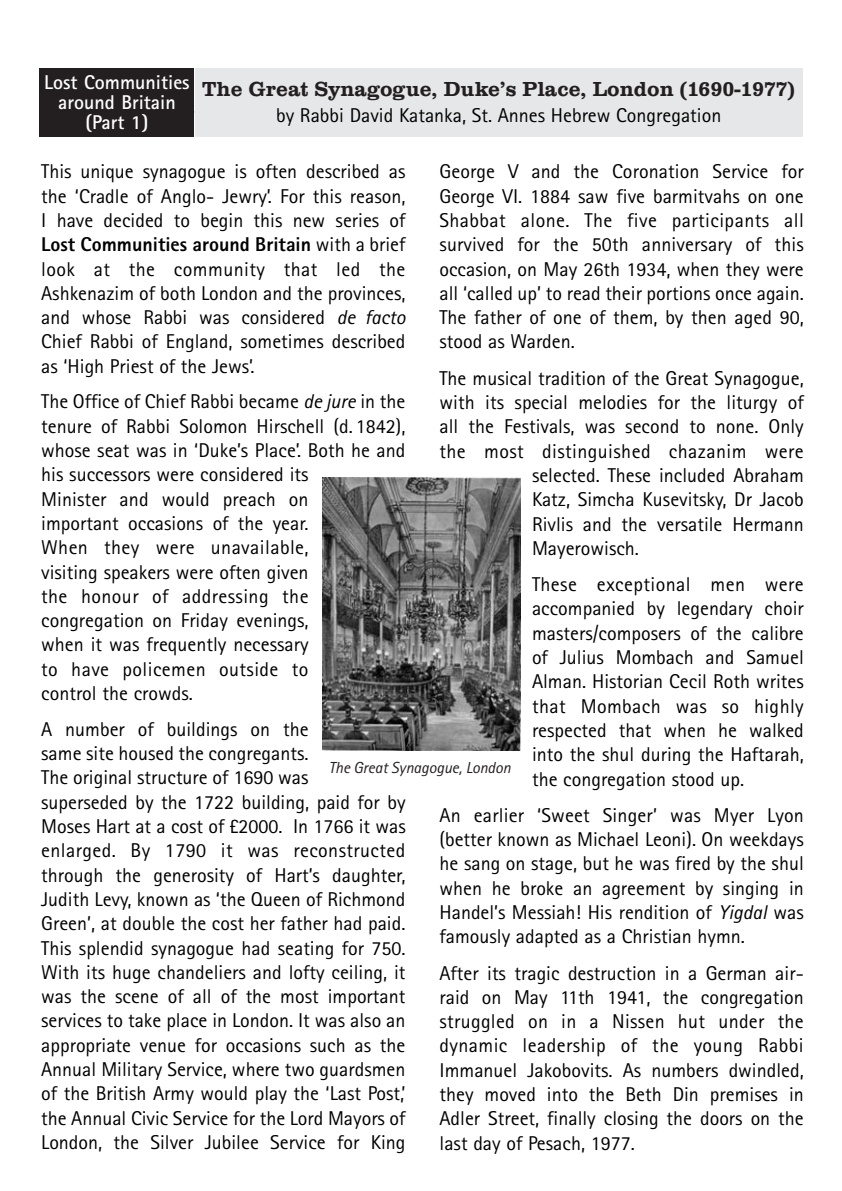
<style>
.page{position:relative;width:842px;height:1191px;background:#fff}
.page>*{position:absolute;margin:0;border:0;box-sizing:border-box;transform-origin:0 0}
.t1{font:700 21px "Clarendon T";color:#231f20}
.t2{font:20px/24.4px "Rotis Sans Serif";color:#000;text-align:justify}
.t3{font:700 20px/20px "Rotis Sans Serif";color:#fff;text-align:center}
.t4{font:20px "Rotis Sans Serif";letter-spacing:.02em;color:#000}
.t5{font:italic 16px "Rotis Sans Serif";letter-spacing:-.005em;color:#231f20}
.s1{font-style:italic}
.s2{font-weight:800}
</style>
<div class="page">
<img style="left:322px;top:478px;width:198px;height:272px">
<div style="left:195px;top:68px;width:607px;height:68px;background:#e6e7e8"></div>
<div style="left:40px;top:68px;width:154px;height:68px;background:#231f20"></div>
<p class="t3" style="left:44px;top:74px;width:147px">Lost Communities around Britain (Part 1)</p>
<p class="t1" style="left:202px;top:82px;width:594px">The Great Synagogue, Duke’s Place, London (1690-1977)</p>
<p class="t2" style="left:276px;top:105px;width:447px">by Rabbi David Katanka, St. Annes Hebrew Congregation</p>
<p class="t2" style="left:439px;top:161px;width:366px">George V and the Coronation Service for George VI. 1884 saw five barmitvahs on one Shabbat alone. The five participants all survived for the 50th anniversary of this occasion, on May 26th 1934, when they were all ‘called up’ to read their portions once again.<br>The father of one of them, by then aged 90, stood as Warden.</p>
<p class="t2" style="left:439px;top:367px;width:366px">The musical tradition of the Great Synagogue,</p>
<p class="t2" style="left:439px;top:392px;width:366px">with its special melodies for the liturgy of</p>
<p class="t2" style="left:439px;top:416px;width:366px">all the Festivals, was second to none. Only</p>
<p class="t4" style="left:439px;top:444px;width:366px">the most distinguished chazanim were</p>
<p class="t2" style="left:532px;top:465px;width:273px">selected. These included Abraham</p>
<p class="t2" style="left:532px;top:489px;width:273px">Katz, Simcha Kusevitsky, Dr Jacob</p>
<p class="t2" style="left:532px;top:513px;width:273px">Rivlis and the versatile Hermann</p>
<p class="t2" style="left:532px;top:538px;width:108px">Mayerowisch.</p>
<p class="t2" style="left:532px;top:574px;width:273px">These exceptional men were accompanied by legendary choir masters/composers of the calibre of Julius Mombach and Samuel Alman. Historian Cecil Roth writes that Mombach was so highly respected that when he walked into the shul during the Haftarah, the congregation stood up.</p>
<p class="t2" style="left:439px;top:804px;width:366px">An earlier ‘Sweet Singer’ was Myer Lyon (better known as Michael Leoni). On weekdays he sang on stage, but he was fired by the shul when he broke an agreement by singing in Handel’s Messiah! His rendition of <span class="s1">Yigdal</span> was famously adapted as a Christian hymn.</p>
<p class="t2" style="left:439px;top:962px;width:366px">After its tragic destruction in a German air&shy;raid on May 11th 1941, the congregation struggled on in a Nissen hut under the dynamic leadership of the young Rabbi Immanuel Jakobovits. As numbers dwindled, they moved into the Beth Din premises in Adler Street, finally closing the doors on the last day of Pesach, 1977.</p>
<p class="t2" style="left:41px;top:161px;width:366px">This unique synagogue is often described as the ‘Cradle of Anglo- Jewry’. For this reason, I have decided to begin this new series of <span class="s2">Lost Communities around Britain</span> with a brief look at the community that led the Ashkenazim of both London and the provinces, and whose Rabbi was considered <span class="s1">de facto </span>Chief Rabbi of England, sometimes described as ‘High Priest of the Jews’.</p>
<p class="t2" style="left:41px;top:391px;width:366px;text-align:left">The Office of Chief Rabbi became <span class="s1">de jure</span> in the tenure of Rabbi Solomon Hirschell (d. 1842), whose seat was in ‘Duke’s Place’. Both he and his successors were considered its<br>Minister and would preach on<br>important occasions of the year.<br>When they were unavailable,<br>visiting speakers were often given<br>the honour of addressing the congregation on Friday evenings,<br>when it was frequently necessary<br>to have policemen outside to<br>control the crowds.</p>
<p class="t2" style="left:41px;top:719px;width:366px;text-align:left">A number of buildings on the<br>same site housed the congregants.<br>The original structure of 1690 was<br>superseded by the 1722 building, paid for by Moses Hart at a cost of £2000. In 1766 it was enlarged. By 1790 it was reconstructed through the generosity of Hart’s daughter, Judith Levy, known as ‘the Queen of Richmond Green’, at double the cost her father had paid.<br>This splendid synagogue had seating for 750.<br>With its huge chandeliers and lofty ceiling, it was the scene of all of the most important services to take place in London. It was also an appropriate venue for occasions such as the Annual Military Service, where two guardsmen of the British Army would play the ‘Last Post,’ the Annual Civic Service for the Lord Mayors of London, the Silver Jubilee Service for King</p>
<p class="t5" style="left:329px;top:762px;width:184px">The Great Synagogue, London</p>
</div>
